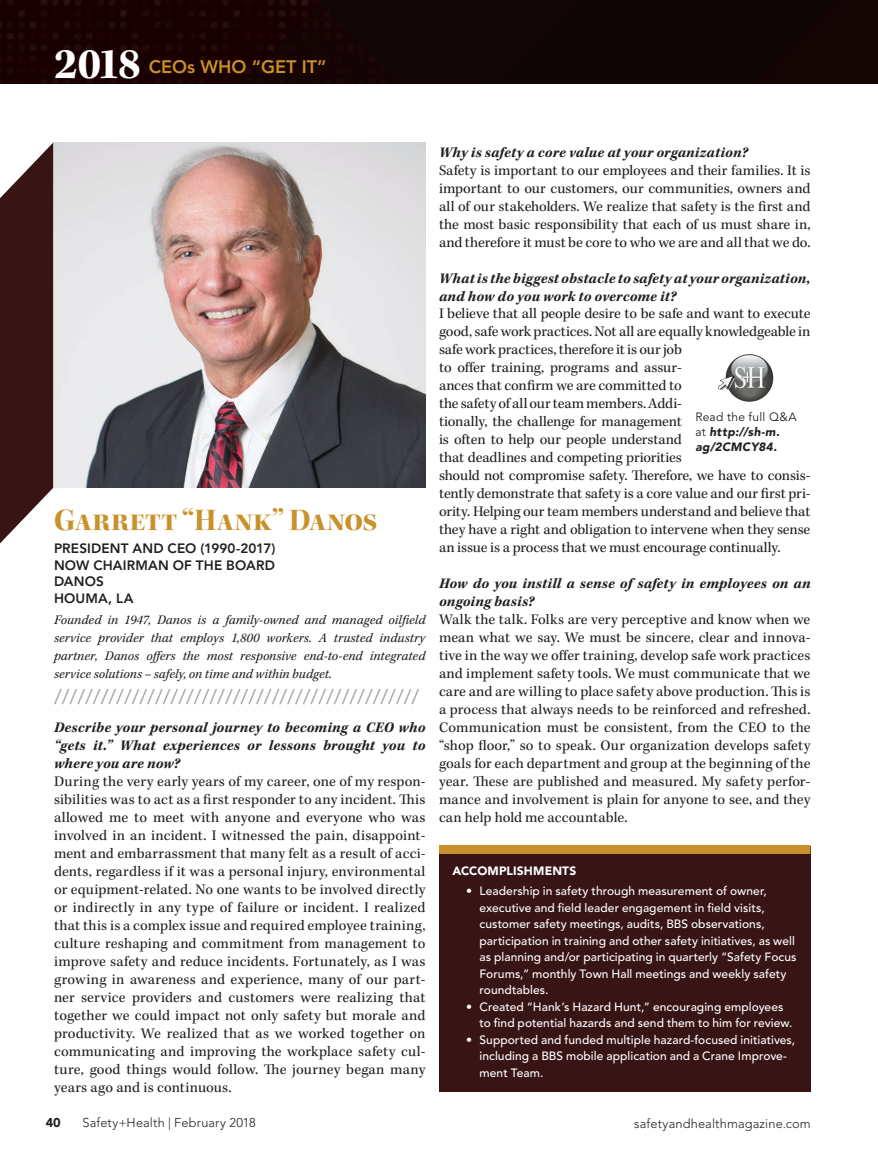
<style>
.page{position:relative;width:878px;height:1168px;background:#fff}
.page>*{position:absolute;margin:0;border:0;box-sizing:border-box;transform-origin:0 0}
.t1{font:700 45px "Kepler Std";color:#fff}
.t2{font:31.5px "Kepler Std Bold Disp";letter-spacing:.02em;color:#c9912b}
.t3{font:21px "Avenir LT Std";color:#9ea0a2}
.t4{font:800 18px "Avenir LT Std";color:#c7902b}
.t5{font:15px/18px "Kepler Std";letter-spacing:-.005em;color:#231f20;text-align:justify}
.t6{font:italic 700 15px/18px "Kepler Std";letter-spacing:.01em;color:#231f20}
.t7{font:italic 13.5px/18px "Kepler Std";letter-spacing:.005em;color:#231f20;text-align:justify}
.t8{font:800 13.5px/16.5px "Avenir LT Std";letter-spacing:.01em;color:#231f20}
.t9{font:300 12.75px "Avenir LT Std";letter-spacing:.015em;color:#231f20}
.t10{font:900 12.75px "Avenir LT Std";color:#231f20}
.t11{font:500 12px/16.5px "Avenir LT Std";letter-spacing:.005em;color:#fff}
.t12{font:italic 900 12px/15px "Avenir LT Std";letter-spacing:.025em;color:#231f20}
.t13{font:900 12px "Avenir LT Std";letter-spacing:.01em;color:#fff}
.s1{font-weight:400;font-style:normal}
</style>
<div class="page">
<img style="left:0;top:0;width:878px;height:84px">
<img style="left:53px;top:143px;width:372px;height:345px">
<img style="left:725px;top:354px;width:49px;height:48px">
<svg style="left:718px;top:375px;width:17px;height:15px"></svg>
<svg style="left:0;top:143px;width:53px;height:400px;background:#533435"></svg>
<div style="left:439px;top:846px;width:371px;height:246px;background:#381415"></div>
<div style="left:439px;top:845px;width:371px;height:9px;background:#c9912b"></div>
<h1 class="t1" style="left:54px;top:39px;width:88px">2018</h1>
<p class="t4" style="left:149px;top:56px;width:179px">CEOs WHO “GET IT”</p>
<h2 class="t2" style="left:54px;top:502px;width:325px">Garrett “Hank” Danos</h2>
<p class="t8" style="left:54px;top:540px;width:223px">PRESIDENT AND CEO (1990-2017)<br>NOW CHAIRMAN OF THE BOARD<br>DANOS<br>HOUMA, LA</p>
<p class="t7" style="left:54px;top:611px;width:373px">Founded in 1947, Danos is a family-owned and managed oilfield service provider that employs 1,800 workers. A trusted industry partner, Danos offers the most responsive end-to-end integrated service solutions – safely, on time and within budget.</p>
<h3 class="t3" style="left:54px;top:685px;width:367px">///////////////////////////////////////////////</h3>
<p class="t6" style="left:54px;top:719px;width:373px;text-align:justify">Describe your personal journey to becoming a CEO who “gets it.” What experiences or lessons brought you to where you are now?</p>
<p class="t5" style="left:54px;top:773px;width:373px">During the very early years of my career, one of my respon&shy;sibilities was to act as a first responder to any incident. This allowed me to meet with anyone and everyone who was involved in an incident. I witnessed the pain, disappoint&shy;ment and embarrassment that many felt as a result of acci&shy;dents, regardless if it was a personal injury, environmental or equipment-related. No one wants to be involved directly or indirectly in any type of failure or incident. I realized that this is a complex issue and required employee training, culture reshaping and commitment from management to improve safety and reduce incidents. Fortunately, as I was growing in awareness and experience, many of our part&shy;ner service providers and customers were realizing that together we could impact not only safety but morale and productivity. We realized that as we worked together on communicating and improving the workplace safety cul&shy;ture, good things would follow. The journey began many years ago and is continuous.</p>
<p class="t6" style="left:439px;top:143px;width:310px">Why is safety a core value at your organization?</p>
<p class="t5" style="left:439px;top:161px;width:373px">Safety is important to our employees and their families. It is important to our customers, our communities, owners and all of our stakeholders. We realize that safety is the first and the most basic responsibility that each of us must share in, and therefore it must be core to who we are and all that we do.</p>
<p class="t6" style="left:439px;top:269px;width:373px">What is the biggest obstacle to safety at your organization, and how do you work to overcome it?</p>
<p class="t5" style="left:439px;top:305px;width:373px;text-align:left">I believe that all people desire to be safe and want to execute good, safe work practices. Not all are equally knowledgeable in safe work practices, therefore it is our job<br>to offer training, programs and assur-<br>ances that confirm we are committed to<br>the safety of all our team members. Addi-<br>tionally, the challenge for management<br>is often to help our people understand<br>that deadlines and competing priorities<br>should not compromise safety. Therefore, we have to consis&shy;tently demonstrate that safety is a core value and our first pri&shy;ority. Helping our team members understand and believe that they have a right and obligation to intervene when they sense an issue is a process that we must encourage continually.</p>
<p class="t6" style="left:439px;top:575px;width:373px">How do you instill a sense of safety in employees on an ongoing basis?</p>
<p class="t5" style="left:439px;top:611px;width:373px">Walk the talk. Folks are very perceptive and know when we mean what we say. We must be sincere, clear and innova&shy;tive in the way we offer training, develop safe work practices and implement safety tools. We must communicate that we care and are willing to place safety above production. This is a process that always needs to be reinforced and refreshed.<br>Communication must be consistent, from the CEO to the “shop floor,” so to speak. Our organization develops safety goals for each department and group at the beginning of the year. These are published and measured. My safety perfor&shy;mance and involvement is plain for anyone to see, and they can help hold me accountable.</p>
<p class="t12" style="left:695px;top:409px;width:103px"><span class="s1">Read the full Q&amp;A at</span> http://sh-m. ag/2CMCY84.</p>
<p class="t13" style="left:452px;top:864px;width:125px">ACCOMPLISHMENTS</p>
<p class="t11" style="left:479px;top:883px;width:318px;text-indent:-14px">• Leadership in safety through measurement of owner, executive and field leader engagement in field visits, customer safety meetings, audits, BBS observations, participation in training and other safety initiatives, as well as planning and/or participating in quarterly “Safety Focus Forums,” monthly Town Hall meetings and weekly safety roundtables.</p>
<p class="t11" style="left:479px;top:998px;width:314px;text-indent:-14px">• Created “Hank’s Hazard Hunt,” encouraging employees to find potential hazards and send them to him for review.</p>
<p class="t11" style="left:479px;top:1031px;width:317px;text-indent:-14px">• Supported and funded multiple hazard-focused initiatives, including a BBS mobile application and a Crane Improve&shy;ment Team.</p>
<p class="t10" style="left:46px;top:1115px;width:17px">40</p>
<p class="t9" style="left:82px;top:1115px;width:175px">Safety+Health | February 2018</p>
<p class="t9" style="left:634px;top:1115px;width:178px">safetyandhealthmagazine.com</p>
</div>
